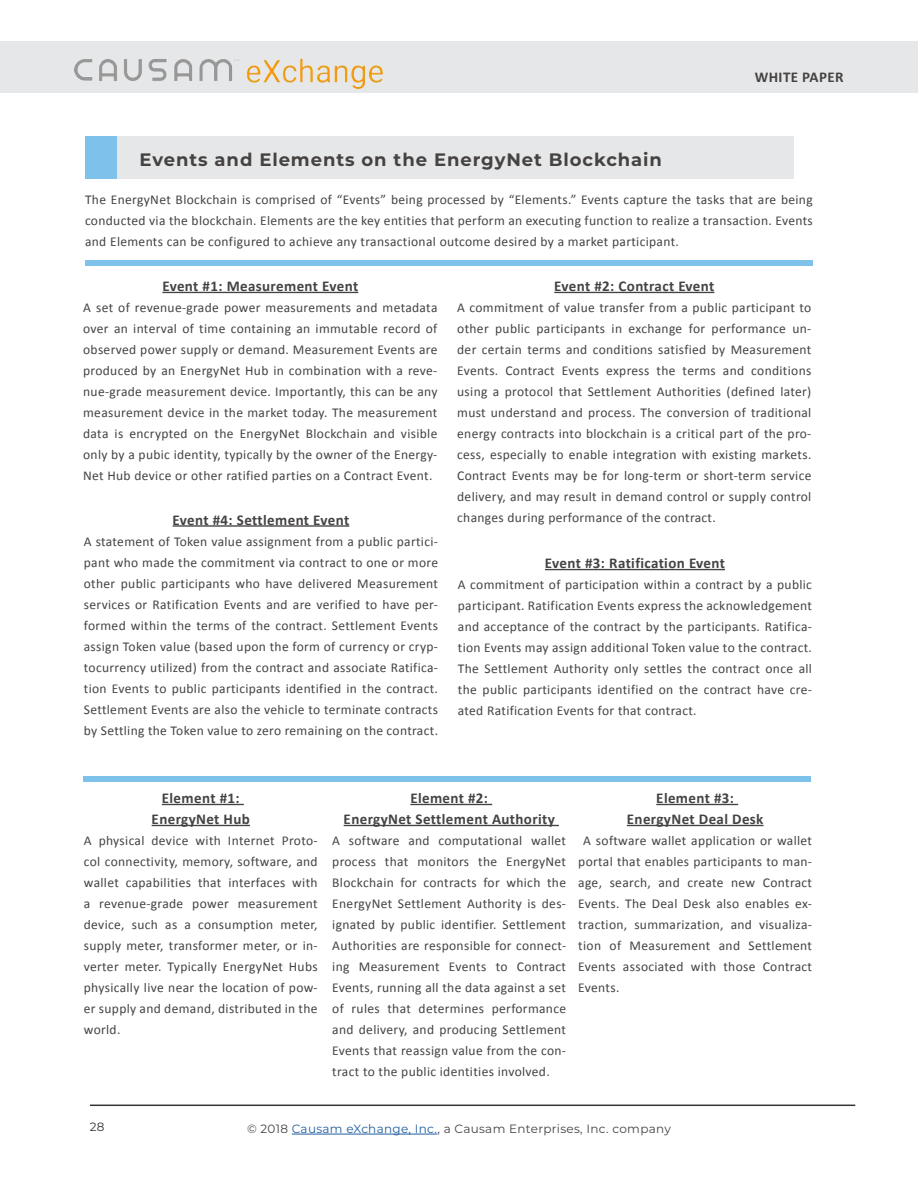
<style>
.page{position:relative;width:918px;height:1188px;background:#fff}
.page>*{position:absolute;margin:0;border:0;box-sizing:border-box;transform-origin:0 0}
.t1{font:700 18px "Montserrat";letter-spacing:.05em;color:#454242}
.t2{font:700 15px/21px "Calibri";letter-spacing:.025em;color:#454242;text-align:center}
.t3{font:13.5px/21px "Calibri";letter-spacing:.025em;color:#454242;text-align:justify}
.t4{font:12px "Montserrat";letter-spacing:.025em;color:#454242}
.t5{font:12px "Montserrat";color:#333}
.s1{color:#215e9e}
</style>
<div class="page">
<hr style="left:292px;top:1134px;width:145px;height:1px;background:#215e9e">
<hr style="left:162px;top:292px;width:196px;height:1px;background:#454242">
<hr style="left:554px;top:292px;width:160px;height:1px;background:#454242">
<div style="left:84px;top:776px;width:727px;height:5px;background:#7ec1eb"></div>
<div style="left:85px;top:136px;width:708px;height:43px;background:#e6e7e8"></div>
<div style="left:85px;top:136px;width:32px;height:43px;background:#7ec1eb"></div>
<div style="left:85px;top:260px;width:728px;height:5px;background:#7ec1eb"></div>
<hr style="left:173px;top:525px;width:176px;height:2px;background:#454242">
<hr style="left:545px;top:569px;width:180px;height:1px;background:#454242">
<hr style="left:162px;top:804px;width:82px;height:1px;background:#454242">
<hr style="left:152px;top:825px;width:98px;height:1px;background:#454242">
<hr style="left:410px;top:804px;width:82px;height:1px;background:#454242">
<hr style="left:344px;top:825px;width:215px;height:1px;background:#454242">
<hr style="left:656px;top:804px;width:82px;height:1px;background:#454242">
<hr style="left:627px;top:825px;width:137px;height:1px;background:#454242">
<hr style="left:90px;top:1105px;width:765px;height:1px;background:#333">
<div style="left:0;top:41px;width:918px;height:51px;background:#e6e7e8"></div>
<img style="left:74px;top:58px;width:309px;height:35px">
<p class="t2" style="left:755px;top:67px;width:90px">WHITE PAPER</p>
<h1 class="t1" style="left:140px;top:147px;width:524px">Events and Elements on the EnergyNet Blockchain</h1>
<p class="t3" style="left:85px;top:189px;width:729px">The EnergyNet Blockchain is comprised of “Events” being processed by “Elements.” Events capture the tasks that are being conducted via the blockchain. Elements are the key entities that perform an executing function to realize a transaction. Events and Elements can be configured to achieve any transactional outcome desired by a market participant.</p>
<p class="t2" style="left:162px;top:276px;width:197px">Event #1: Measurement Event</p>
<p class="t3" style="left:83px;top:297px;width:356px">A set of revenue-grade power measurements and metadata over an interval of time containing an immutable record of observed power supply or demand. Measurement Events are produced by an EnergyNet Hub in combination with a reve&shy;nue-grade measurement device. Importantly, this can be any measurement device in the market today. The measurement data is encrypted on the EnergyNet Blockchain and visible only by a pubic identity, typically by the owner of the Energy-Net Hub device or other ratified parties on a Contract Event.</p>
<p class="t2" style="left:173px;top:509px;width:178px">Event #4: Settlement Event</p>
<p class="t3" style="left:84px;top:531px;width:356px">A statement of Token value assignment from a public partici&shy;pant who made the commitment via contract to one or more other public participants who have delivered Measurement services or Ratification Events and are verified to have per&shy;formed within the terms of the contract. Settlement Events assign Token value (based upon the form of currency or cryp&shy;tocurrency utilized) from the contract and associate Ratifica&shy;tion Events to public participants identified in the contract.<br>Settlement Events are also the vehicle to terminate contracts by Settling the Token value to zero remaining on the contract.</p>
<p class="t2" style="left:554px;top:276px;width:162px">Event #2: Contract Event</p>
<p class="t3" style="left:457px;top:297px;width:356px">A commitment of value transfer from a public participant to other public participants in exchange for performance un&shy;der certain terms and conditions satisfied by Measurement Events. Contract Events express the terms and conditions using a protocol that Settlement Authorities (defined later) must understand and process. The conversion of traditional energy contracts into blockchain is a critical part of the pro&shy;cess, especially to enable integration with existing markets.<br>Contract Events may be for long-term or short-term service delivery, and may result in demand control or supply control changes during performance of the contract.</p>
<p class="t2" style="left:545px;top:553px;width:182px">Event #3: Ratification Event</p>
<p class="t3" style="left:458px;top:574px;width:356px">A commitment of participation within a contract by a public participant. Ratification Events express the acknowledgement and acceptance of the contract by the participants. Ratifica&shy;tion Events may assign additional Token value to the contract.<br>The Settlement Authority only settles the contract once all the public participants identified on the contract have cre&shy;ated Ratification Events for that contract.</p>
<p class="t2" style="left:152px;top:788px;width:100px">Element #1:<br>EnergyNet Hub</p>
<p class="t3" style="left:84px;top:830px;width:235px">A physical device with Internet Proto&shy;col connectivity, memory, software, and wallet capabilities that interfaces with a revenue-grade power measurement device, such as a consumption meter, supply meter, transformer meter, or in&shy;verter meter. Typically EnergyNet Hubs physically live near the location of pow&shy;er supply and demand, distributed in the world.</p>
<p class="t2" style="left:344px;top:788px;width:213px">Element #2:<br>EnergyNet Settlement Authority</p>
<p class="t3" style="left:332px;top:830px;width:235px">A software and computational wallet process that monitors the EnergyNet Blockchain for contracts for which the EnergyNet Settlement Authority is des&shy;ignated by public identifier. Settlement Authorities are responsible for connect&shy;ing Measurement Events to Contract Events, running all the data against a set of rules that determines performance and delivery, and producing Settlement Events that reassign value from the con&shy;tract to the public identities involved.</p>
<p class="t2" style="left:627px;top:788px;width:138px">Element #3:<br>EnergyNet Deal Desk</p>
<p class="t3" style="left:578px;top:830px;width:235px;text-indent:5px">A software wallet application or wallet portal that enables participants to man&shy;age, search, and create new Contract Events. The Deal Desk also enables ex&shy;traction, summarization, and visualiza&shy;tion of Measurement and Settlement Events associated with those Contract Events.</p>
<p class="t5" style="left:90px;top:1119px;width:16px">28</p>
<p class="t4" style="left:247px;top:1120px;width:425px">© 2018 <span class="s1">Causam eXchange, Inc.</span>, a Causam Enterprises, Inc. company</p>
</div>
